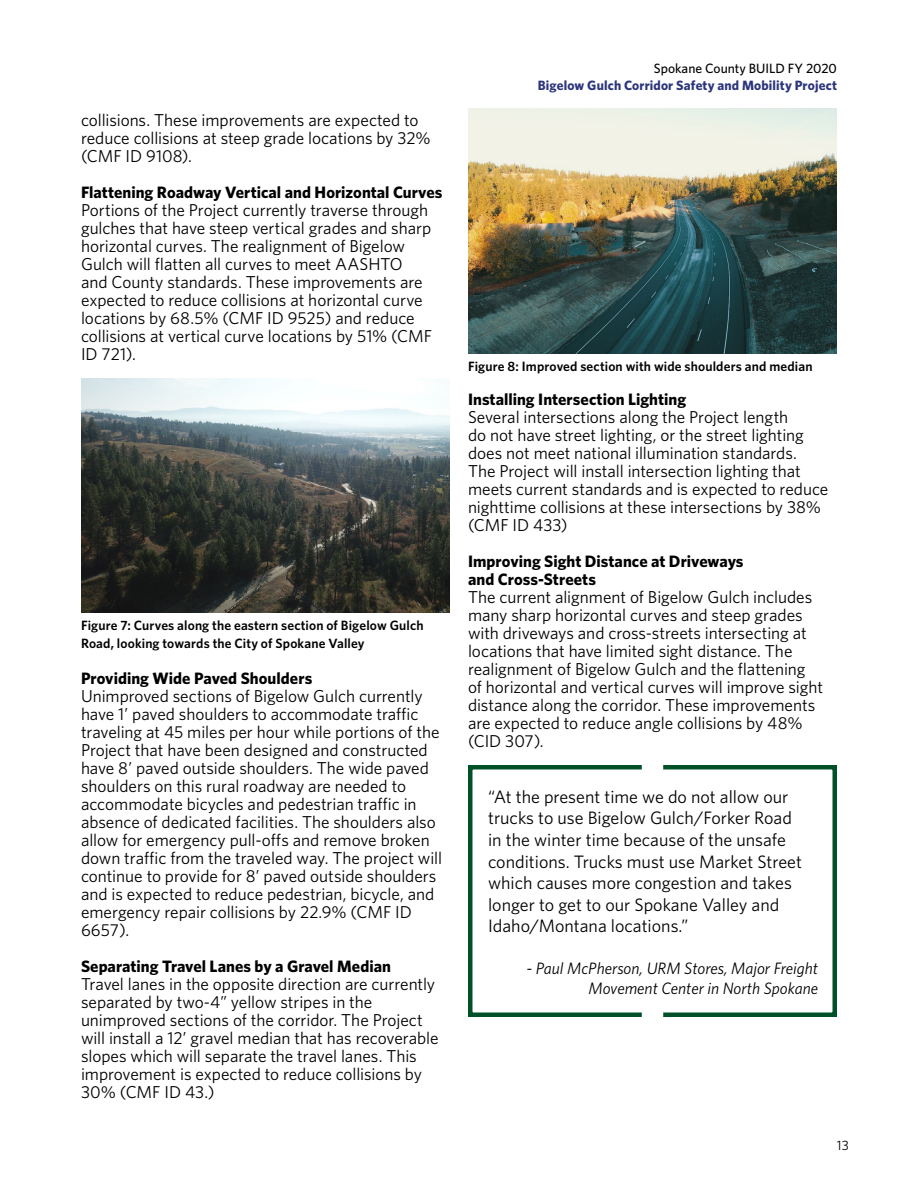
<style>
.page{position:relative;width:918px;height:1188px;background:#fff}
.page>*{position:absolute;margin:0;border:0;box-sizing:border-box;transform-origin:0 0}
.t1{font:18px/21.6px "Whitney";color:#000}
.t2{font:17.25px/18px "Whitney";letter-spacing:-.005em;color:#000}
.t3{font:700 16.5px/18px "Whitney";color:#000}
.t4{font:italic 16.5px/19.8px "Whitney";color:#000;text-align:right}
.t5{font:600 13.5px/18px "Whitney";letter-spacing:.01em;color:#000}
.t6{font:700 13.5px "Whitney";letter-spacing:.01em;color:#2c357c}
.t7{font:500 13.5px "Whitney";color:#000}
.t8{font:13.5px "Whitney";color:#000}
</style>
<div class="page">
<img style="left:81px;top:378px;width:369px;height:234px">
<div style="left:468px;top:765px;width:176px;height:252px;border:4px solid #005128"></div>
<div style="left:661px;top:765px;width:176px;height:252px;border:4px solid #005128"></div>
<img style="left:468px;top:108px;width:369px;height:246px">
<p class="t2" style="left:81px;top:111px;width:351px">collisions. These improvements are expected to reduce collisions at steep grade locations by 32% (CMF ID 9108).</p>
<p class="t3" style="left:81px;top:183px;width:363px">Flattening Roadway Vertical and Horizontal Curves</p>
<p class="t2" style="left:81px;top:201px;width:352px">Portions of the Project currently traverse through gulches that have steep vertical grades and sharp horizontal curves. The realignment of Bigelow Gulch will flatten all curves to meet AASHTO and County standards. These improvements are expected to reduce collisions at horizontal curve locations by 68.5% (CMF ID 9525) and reduce collisions at vertical curve locations by 51% (CMF ID 721).</p>
<p class="t5" style="left:81px;top:616px;width:344px">Figure 7: Curves along the eastern section of Bigelow Gulch<br>Road, looking towards the City of Spokane Valley</p>
<p class="t3" style="left:81px;top:669px;width:233px">Providing Wide Paved Shoulders</p>
<p class="t2" style="left:81px;top:687px;width:363px">Unimproved sections of Bigelow Gulch currently have 1’ paved shoulders to accommodate traffic traveling at 45 miles per hour while portions of the Project that have been designed and constructed have 8’ paved outside shoulders. The wide paved shoulders on this rural roadway are needed to accommodate bicycles and pedestrian traffic in absence of dedicated facilities. The shoulders also allow for emergency pull-offs and remove broken down traffic from the traveled way. The project will continue to provide for 8’ paved outside shoulders and is expected to reduce pedestrian, bicycle, and emergency repair collisions by 22.9% (CMF ID 6657).</p>
<p class="t3" style="left:81px;top:957px;width:312px">Separating Travel Lanes by a Gravel Median</p>
<p class="t2" style="left:81px;top:975px;width:359px">Travel lanes in the opposite direction are currently separated by two-4” yellow stripes in the unimproved sections of the corridor. The Project will install a 12’ gravel median that has recoverable slopes which will separate the travel lanes. This improvement is expected to reduce collisions by 30% (CMF ID 43.)</p>
<p class="t7" style="left:654px;top:59px;width:185px">Spokane County BUILD FY 2020</p>
<p class="t6" style="left:538px;top:76px;width:301px">Bigelow Gulch Corridor Safety and Mobility Project</p>
<p class="t5" style="left:468px;top:357px;width:346px">Figure 8: Improved section with wide shoulders and median</p>
<p class="t3" style="left:468px;top:390px;width:220px">Installing Intersection Lighting</p>
<p class="t2" style="left:468px;top:408px;width:362px">Several intersections along the Project length<br>do not have street lighting, or the street lighting does not meet national illumination standards.<br>The Project will install intersection lighting that meets current standards and is expected to reduce nighttime collisions at these intersections by 38% (CMF ID 433)</p>
<p class="t3" style="left:468px;top:552px;width:277px">Improving Sight Distance at Driveways and Cross-Streets</p>
<p class="t2" style="left:468px;top:588px;width:357px">The current alignment of Bigelow Gulch includes many sharp horizontal curves and steep grades with driveways and cross-streets intersecting at locations that have limited sight distance. The realignment of Bigelow Gulch and the flattening of horizontal and vertical curves will improve sight distance along the corridor. These improvements are expected to reduce angle collisions by 48% (CID 307).</p>
<p class="t1" style="left:488px;top:785px;width:315px">“At the present time we do not allow our trucks to use Bigelow Gulch/Forker Road in the winter time because of the unsafe conditions. Trucks must use Market Street which causes more congestion and takes longer to get to our Spokane Valley and Idaho/Montana locations.”</p>
<p class="t4" style="left:526px;top:958px;width:293px">- Paul McPherson, URM Stores, Major Freight<br>Movement Center in North Spokane</p>
<p class="t8" style="left:837px;top:1136px;width:13px">13</p>
</div>
